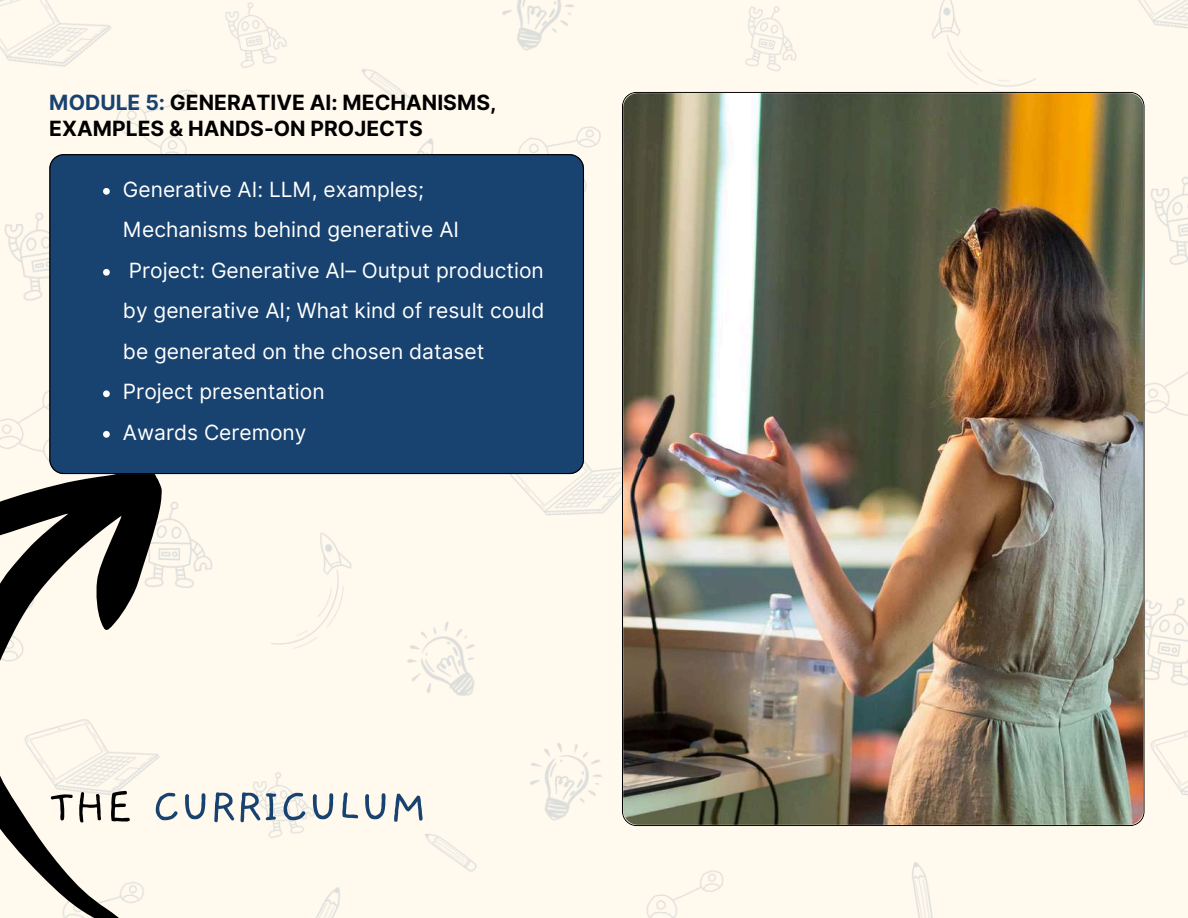
<style>
.page{position:relative;width:1188px;height:918px;background:#fff9ee}
.page>*{position:absolute;margin:0;border:0;box-sizing:border-box;transform-origin:0 0}
.t1{font:51px "Gaegu";color:#18426f}
.t2{font:21px/40.5px "Inter";color:#fff}
.t3{font:700 21px/25.8px "Inter";color:#000}
.s1{color:#18426f}
.s2{color:#000}
</style>
<div class="page">
<svg style="left:0;top:400px;width:367px;height:518px;background:#e2ddd3"></svg>
<div style="left:49px;top:154px;width:535px;height:320px;background:#18426f"></div>
<img style="left:622px;top:92px;width:523px;height:734px">
<svg style="left:103px;top:188px;width:7px;height:7px"></svg>
<svg style="left:103px;top:269px;width:7px;height:7px"></svg>
<svg style="left:103px;top:390px;width:7px;height:7px"></svg>
<svg style="left:103px;top:431px;width:7px;height:7px"></svg>
<p class="t3" style="left:49px;top:90px;width:449px"><span class="s1">MODULE 5:</span> GENERATIVE AI: MECHANISMS,<br>EXAMPLES &amp; HANDS-ON PROJECTS</p>
<p class="t2" style="left:123px;top:169px;width:423px">Generative AI: LLM, examples;<br>Mechanisms behind generative AI<br>Project: Generative AI– Output production by generative AI; What kind of result could be generated on the chosen dataset<br>Project presentation<br>Awards Ceremony</p>
<h1 class="t1" style="left:49px;top:781px;width:379px"><span class="s2">THE</span> CURRICULUM</h1>
</div>
